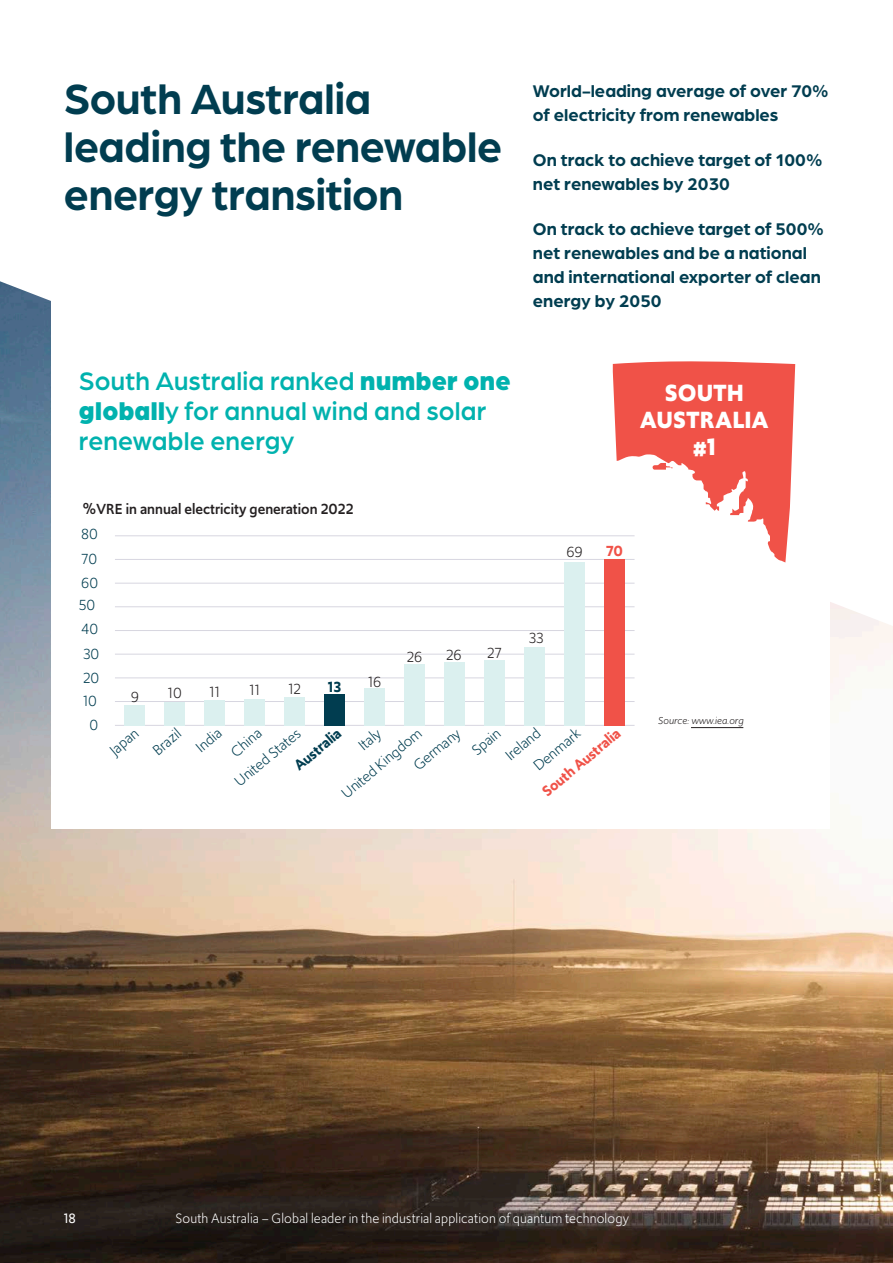
<style>
.page{position:relative;width:893px;height:1263px;background:#fff}
.page>*{position:absolute;margin:0;border:0;box-sizing:border-box;transform-origin:0 0}
.HL_30pt{font:700 45px/48px "Arboria";letter-spacing:-.005em;color:#013d50}
.Pullquote_smaller{font:500 27px/30px "Arboria";letter-spacing:.005em;color:#00b2ae}
.Pullquote_smaller-2{font:700 24.6px/26.7px "Upgrade";color:#fff;text-align:center}
.HL_18pt{font:700 18px/24px "Arboria";color:#013d50}
.t1{font:15.45px "Upgrade";color:#013d50}
.t2{font:500 15.45px "Upgrade";color:#231f20}
.t3{font:15.45px "Upgrade";color:#231f20}
.t4{font:600 15.45px "Upgrade";color:#f05248}
.t5{font:600 15.45px "Upgrade";color:#013d50}
.t6{font:14.25px "Upgrade";letter-spacing:.01em;color:#fff}
.t7{font:14.25px "Upgrade";color:#fff}
.Footnote{font:italic 10.5px "Upgrade";color:#231f20}
.s1{font-weight:900}
</style>
<div class="page">
<img style="left:0;top:281px;width:893px;height:982px">
<div style="left:51px;top:290px;width:778px;height:539px;background:#fff"></div>
<svg style="left:613px;top:361px;width:182px;height:201px"></svg>
<hr style="left:115px;top:701px;width:520px;height:1px;background:#d7d6e0">
<hr style="left:115px;top:677px;width:520px;height:1px;background:#d7d6e0">
<hr style="left:115px;top:654px;width:520px;height:1px;background:#d7d6e0">
<hr style="left:115px;top:630px;width:520px;height:1px;background:#d7d6e0">
<hr style="left:115px;top:606px;width:520px;height:1px;background:#d7d6e0">
<hr style="left:115px;top:583px;width:520px;height:1px;background:#d7d6e0">
<hr style="left:115px;top:559px;width:520px;height:1px;background:#d7d6e0">
<hr style="left:115px;top:535px;width:520px;height:1px;background:#d7d6e0">
<hr style="left:115px;top:725px;width:520px;height:1px;background:#d7d6e0">
<div style="left:165px;top:702px;width:20px;height:24px;background:#dbf0ef"></div>
<div style="left:204px;top:700px;width:21px;height:26px;background:#dbf0ef"></div>
<div style="left:244px;top:699px;width:21px;height:27px;background:#dbf0ef"></div>
<div style="left:284px;top:697px;width:21px;height:29px;background:#dbf0ef"></div>
<div style="left:324px;top:694px;width:21px;height:32px;background:#013d50"></div>
<div style="left:364px;top:688px;width:21px;height:38px;background:#dbf0ef"></div>
<div style="left:404px;top:664px;width:21px;height:62px;background:#dbf0ef"></div>
<div style="left:444px;top:663px;width:21px;height:63px;background:#dbf0ef"></div>
<div style="left:484px;top:661px;width:21px;height:65px;background:#dbf0ef"></div>
<div style="left:524px;top:647px;width:21px;height:79px;background:#dbf0ef"></div>
<div style="left:564px;top:562px;width:21px;height:164px;background:#dbf0ef"></div>
<div style="left:604px;top:560px;width:21px;height:166px;background:#f05248"></div>
<div style="left:125px;top:705px;width:20px;height:21px;background:#dbf0ef"></div>
<hr style="left:691px;top:727px;width:52px;height:1px;background:#231f20">
<svg style="left:892px;top:281px;width:1px;height:642px"></svg>
<p class="HL_30pt" style="left:64px;top:73px;width:440px">South Australia leading the renewable energy transition</p>
<p class="HL_18pt" style="left:533px;top:78px;width:297px">World-leading average of over 70% of electricity from renewables</p>
<p class="HL_18pt" style="left:533px;top:147px;width:291px">On track to achieve target of 100% net renewables by 2030</p>
<p class="HL_18pt" style="left:533px;top:216px;width:292px">On track to achieve target of 500% net renewables and be a national and international exporter of clean energy by 2050</p>
<p class="Pullquote_smaller" style="left:79px;top:365px;width:433px">South Australia ranked <span class="s1">number one globall</span>y for annual wind and solar renewable energy</p>
<p class="Pullquote_smaller-2" style="left:640px;top:380px;width:131px">SOUTH<br>AUSTRALIA #1</p>
<p class="t2" style="left:83px;top:499px;width:272px">%VRE in annual electricity generation 2022</p>
<p class="t1" style="left:81px;top:524px;width:18px">80</p>
<p class="t1" style="left:81px;top:548px;width:17px">70</p>
<p class="t1" style="left:81px;top:572px;width:18px">60</p>
<p class="t1" style="left:79px;top:594px;width:18px">50</p>
<p class="t1" style="left:81px;top:619px;width:19px">40</p>
<p class="t1" style="left:83px;top:643px;width:18px">30</p>
<p class="t1" style="left:83px;top:667px;width:18px">20</p>
<p class="t1" style="left:83px;top:691px;width:15px">10</p>
<p class="t1" style="left:90px;top:715px;width:10px">0</p>
<p class="t3" style="left:566px;top:542px;width:18px">69</p>
<p class="t4" style="left:606px;top:541px;width:19px">70</p>
<p class="t3" style="left:131px;top:687px;width:10px">9</p>
<p class="t3" style="left:168px;top:683px;width:15px">10</p>
<p class="t3" style="left:210px;top:682px;width:12px">11</p>
<p class="t3" style="left:249px;top:680px;width:12px">11</p>
<p class="t3" style="left:288px;top:678px;width:14px">12</p>
<p class="t5" style="left:328px;top:676px;width:15px">13</p>
<p class="t3" style="left:368px;top:671px;width:15px">16</p>
<p class="t3" style="left:407px;top:646px;width:17px">26</p>
<p class="t3" style="left:446px;top:644px;width:17px">26</p>
<p class="t3" style="left:487px;top:642px;width:16px">27</p>
<p class="t3" style="left:529px;top:627px;width:16px">33</p>
<p class="t1" style="left:529px;top:759px;width:58px;rotate:-40deg">Denmark</p>
<p class="t1" style="left:105px;top:744px;width:34px;rotate:-40deg">Japan</p>
<p class="t1" style="left:148px;top:744px;width:33px;rotate:-40deg">Brazil</p>
<p class="t1" style="left:191px;top:741px;width:30px;rotate:-40deg">India</p>
<p class="t1" style="left:226px;top:746px;width:37px;rotate:-40deg">China</p>
<p class="t1" style="left:409px;top:759px;width:58px;rotate:-40deg">Germany</p>
<p class="t1" style="left:467px;top:744px;width:34px;rotate:-40deg">Spain</p>
<p class="t1" style="left:501px;top:749px;width:42px;rotate:-40deg">Ireland</p>
<p class="t4" style="left:538px;top:785px;width:98px;rotate:-40deg">South Australia</p>
<p class="t5" style="left:289px;top:759px;width:58px;rotate:-40deg">Australia</p>
<p class="t1" style="left:354px;top:739px;width:26px;rotate:-40deg">Italy</p>
<p class="t1" style="left:230px;top:775px;width:82px;rotate:-40deg">United States</p>
<p class="t1" style="left:337px;top:787px;width:101px;rotate:-40deg">United Kingdom</p>
<p class="Footnote" style="left:658px;top:714px;width:87px">Source: www.iea.org</p>
<p class="t7" style="left:64px;top:1208px;width:14px">18</p>
<p class="t6" style="left:176px;top:1208px;width:455px">South Australia – Global leader in the industrial application of quantum technology</p>
</div>
